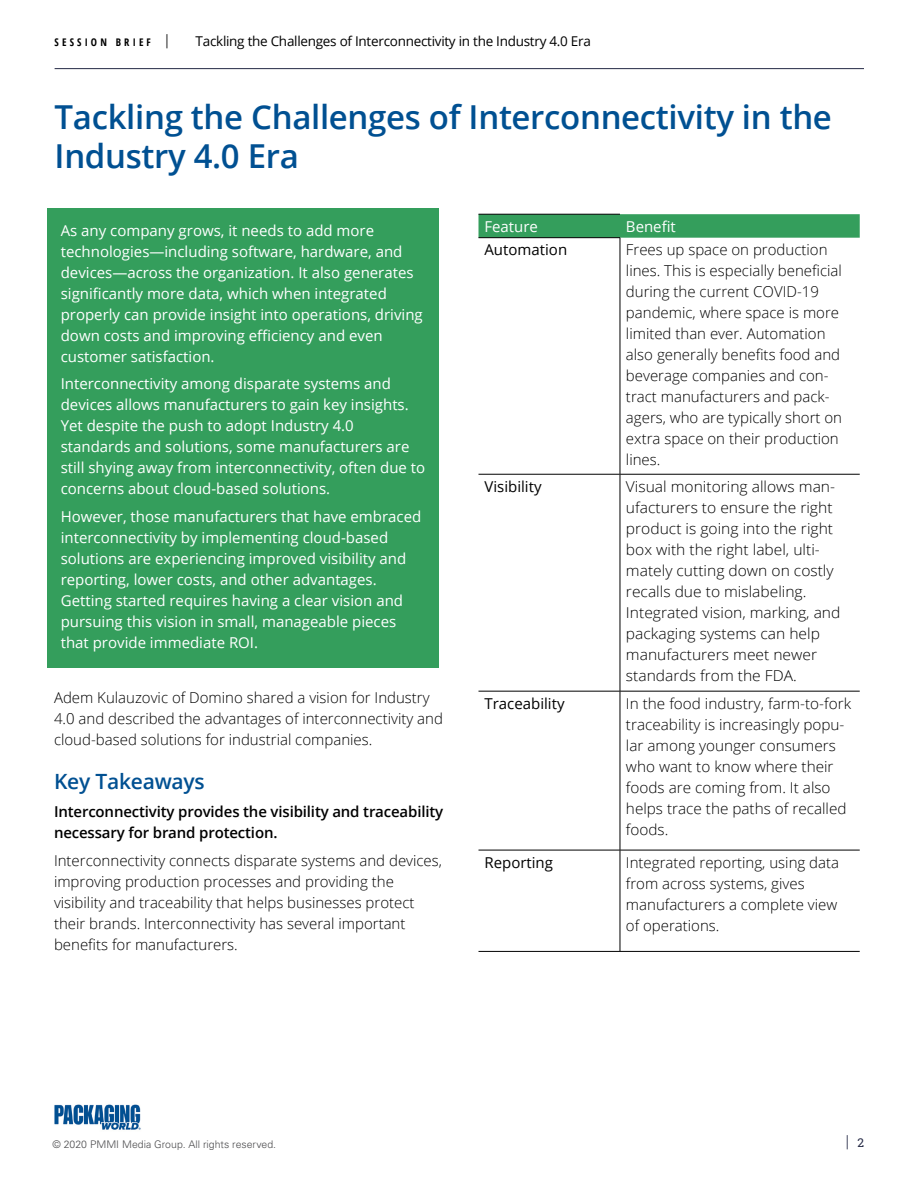
<style>
.page{position:relative;width:918px;height:1188px;background:#fff}
.page>*{position:absolute;margin:0;border:0;box-sizing:border-box;transform-origin:0 0}
.Header_1{font:600 33px/39px "Open Sans";letter-spacing:-.01em;color:#005092}
.Header_2{font:600 21px "Open Sans";letter-spacing:-.01em;color:#005092}
.t1{font:300 16.5px "Roboto Slab";color:#242945}
.intro{font:15px/21px "Open Sans";color:#fff}
.chart_text{font:300 15px/21px "Open Sans";color:#000}
.Body{font:300 15px/21px "Open Sans";color:#000}
.chart_text-2{font:300 15px/21px "Open Sans";color:#000;scale:1.04 1}
.Header_3{font:600 15px/21px "Open Sans";letter-spacing:-.01em;color:#000}
.chart_text-3{font:15px "Open Sans";color:#000}
.chart_title{font:15px "Open Sans";color:#fff}
.t2{font:13.5px "Open Sans";letter-spacing:-.02em;color:#000}
.t3{font:300 10.5px "Univers LT Std";color:#4d4d4f}
.t4{font:700 condensed 10.5px "Open Sans";letter-spacing:.3em;color:#000}
.s1{font-family:"Roboto Slab";font-weight:300;font-stretch:normal;font-size:16.5px}
.s2{font-weight:400;font-size:12px}
</style>
<div class="page">
<hr style="left:55px;top:68px;width:809px;height:1px;background:#242945">
<div style="left:47px;top:208px;width:392px;height:173px;background:#349e5c"></div>
<div style="left:47px;top:362px;width:392px;height:152px;background:#349e5c"></div>
<div style="left:47px;top:494px;width:392px;height:174px;background:#349e5c"></div>
<img style="left:54px;top:1104px;width:87px;height:26px">
<div style="left:478px;top:214px;width:382px;height:24px;background:#349e5c"></div>
<hr style="left:478px;top:214px;width:142px;height:1px;background:#000">
<hr style="left:478px;top:237px;width:142px;height:1px;background:#000">
<hr style="left:478px;top:474px;width:142px;height:1px;background:#000">
<hr style="left:620px;top:474px;width:240px;height:1px;background:#000">
<hr style="left:478px;top:691px;width:142px;height:1px;background:#000">
<hr style="left:620px;top:691px;width:240px;height:1px;background:#000">
<hr style="left:478px;top:850px;width:142px;height:1px;background:#000">
<hr style="left:620px;top:850px;width:240px;height:1px;background:#000">
<hr style="left:620px;top:238px;width:1px;height:236px;background:#000">
<hr style="left:620px;top:474px;width:1px;height:217px;background:#000">
<hr style="left:620px;top:691px;width:1px;height:159px;background:#000">
<hr style="left:620px;top:850px;width:1px;height:101px;background:#000">
<hr style="left:478px;top:951px;width:142px;height:1px;background:#000">
<hr style="left:620px;top:951px;width:240px;height:1px;background:#000">
<p class="t4" style="left:55px;top:34px;width:116px">SESSION BRIEF <span class="s1">|</span></p>
<p class="t2" style="left:196px;top:32px;width:397px">Tackling the Challenges of Interconnectivity in the Industry 4.0 Era</p>
<p class="Header_1" style="left:55px;top:97px;width:779px">Tackling the Challenges of Interconnectivity in the<br>Industry 4.0 Era</p>
<p class="intro" style="left:61px;top:219px;width:364px">As any company grows, it needs to add more technologies—including software, hardware, and devices—across the organization. It also generates significantly more data, which when integrated properly can provide insight into operations, driving down costs and improving efficiency and even customer satisfaction.</p>
<p class="intro" style="left:61px;top:373px;width:366px">Interconnectivity among disparate systems and devices allows manufacturers to gain key insights.<br>Yet despite the push to adopt Industry 4.0 standards and solutions, some manufacturers are still shying away from interconnectivity, often due to concerns about cloud-based solutions.</p>
<p class="intro" style="left:61px;top:506px;width:362px">However, those manufacturers that have embraced interconnectivity by implementing cloud-based solutions are experiencing improved visibility and reporting, lower costs, and other advantages.<br>Getting started requires having a clear vision and pursuing this vision in small, manageable pieces that provide immediate ROI.</p>
<p class="Body" style="left:54px;top:686px;width:390px">Adem Kulauzovic of Domino shared a vision for Industry<br>4.0 and described the advantages of interconnectivity and cloud-based solutions for industrial companies.</p>
<p class="Header_2" style="left:54px;top:767px;width:152px">Key Takeaways</p>
<p class="Header_3" style="left:54px;top:801px;width:391px">Interconnectivity provides the visibility and traceability necessary for brand protection.</p>
<p class="Body" style="left:54px;top:849px;width:390px">Interconnectivity connects disparate systems and devices, improving production processes and providing the visibility and traceability that helps businesses protect their brands. Interconnectivity has several important benefits for manufacturers.</p>
<p class="chart_title" style="left:484px;top:216px;width:55px">Feature</p>
<p class="chart_title" style="left:626px;top:216px;width:51px">Benefit</p>
<p class="chart_text-3" style="left:484px;top:239px;width:84px">Automation</p>
<p class="chart_text" style="left:626px;top:239px;width:218px">Frees up space on production lines. This is especially beneficial during the current COVID-19 pandemic, where space is more limited than ever. Automation also generally benefits food and beverage companies and con&shy;tract manufacturers and pack&shy;agers, who are typically short on extra space on their production lines.</p>
<p class="chart_text-3" style="left:484px;top:476px;width:59px">Visibility</p>
<p class="chart_text-2" style="left:626px;top:475px;width:208px">Visual monitoring allows man&shy;ufacturers to ensure the right product is going into the right box with the right label, ulti&shy;mately cutting down on costly recalls due to mislabeling.<br>Integrated vision, marking, and packaging systems can help manufacturers meet newer standards from the FDA.</p>
<p class="chart_text-3" style="left:484px;top:693px;width:82px">Traceability</p>
<p class="chart_text" style="left:626px;top:692px;width:227px">In the food industry, farm-to-fork traceability is increasingly popu&shy;lar among younger consumers who want to know where their foods are coming from. It also helps trace the paths of recalled foods.</p>
<p class="chart_text-3" style="left:484px;top:852px;width:70px">Reporting</p>
<p class="chart_text" style="left:626px;top:851px;width:215px">Integrated reporting, using data from across systems, gives manufacturers a complete view of operations.</p>
<p class="t3" style="left:52px;top:1138px;width:225px">© 2020 PMMI Media Group. All rights reserved.</p>
<p class="t1" style="left:846px;top:1129px;width:20px">| <span class="s2">2</span></p>
</div>
